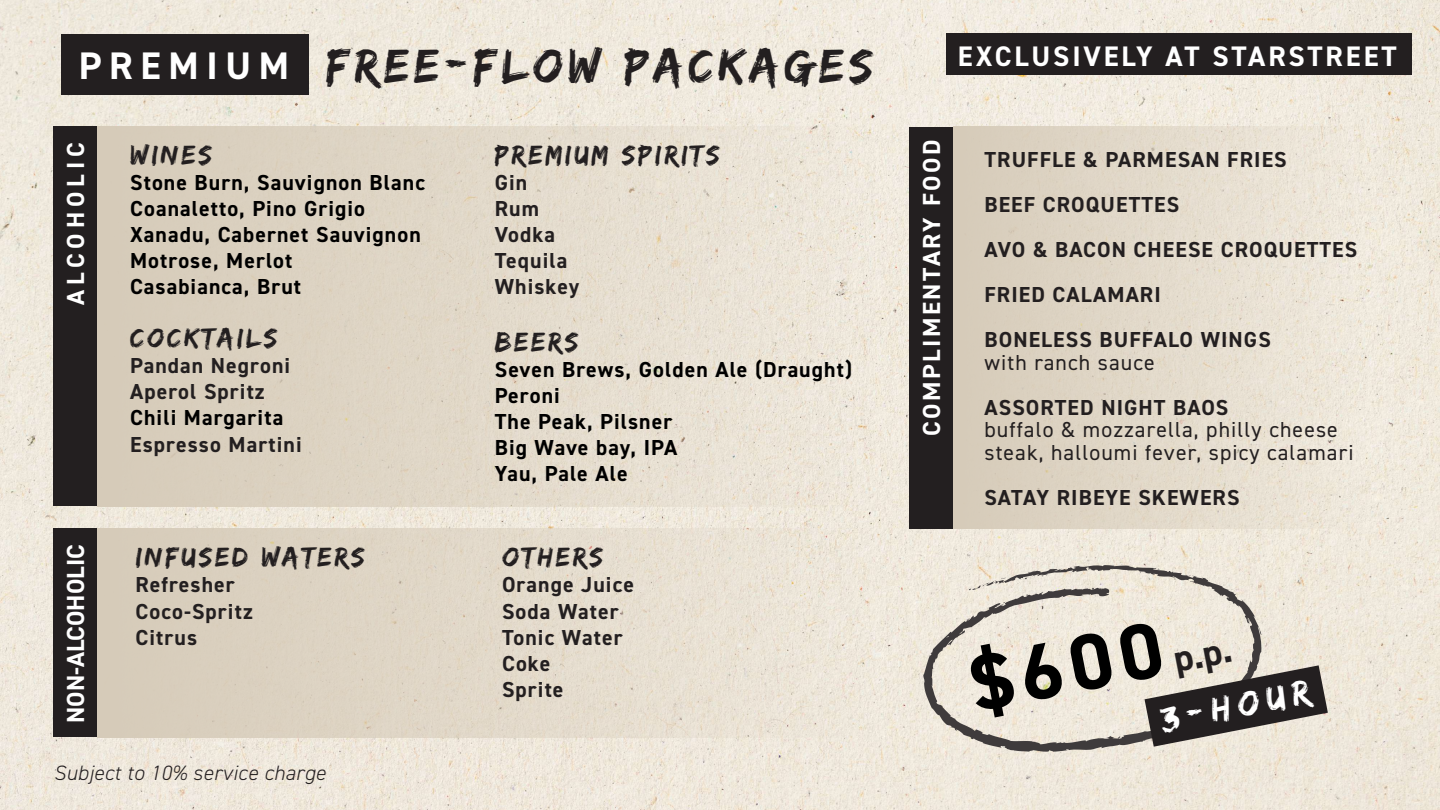
<style>
.page{position:relative;width:1440px;height:810px;background:#fff}
.page>*{position:absolute;margin:0;border:0;box-sizing:border-box;transform-origin:0 0}
.t1{font:700 79.05px "DIN2014";color:#000}
.t2{font:49.8px "Edo SZ";letter-spacing:.1em;color:#231f20}
.t3{font:700 38.47px "DIN2014";letter-spacing:.2em;color:#fff}
.t4{font:700 37.42px "DIN2014";color:#231f20}
.t5{font:36.53px "Edo SZ";color:#fff}
.t6{font:700 28.35px "DIN2014";letter-spacing:.1em;color:#fff}
.t7{font:28.2px "Edo SZ";letter-spacing:.1em;color:#231f20}
.t8{font:700 24.75px "DIN2014";letter-spacing:.1em;color:#fff}
.t9{font:700 24.75px "DIN2014";color:#fff}
.t10{font:700 24.75px "DIN2014";letter-spacing:.2em;color:#fff}
.t11{font:700 21.75px/26.1px "DIN2014";letter-spacing:.05em;color:#231f20}
.t12{font:700 21.75px/26.1px "DIN2014";letter-spacing:.05em;color:#000}
.t13{font:21.75px/22.5px "DIN2014";letter-spacing:.05em;color:#231f20}
.t14{font:italic 300 20.85px "DIN2014";letter-spacing:.025em;color:#231f20}
</style>
<div class="page">
<img style="left:0;top:0;width:1440px;height:810px">
<div style="left:54px;top:127px;width:43px;height:379px;background:#231f20"></div>
<div style="left:54px;top:529px;width:43px;height:208px;background:#231f20"></div>
<div style="left:61px;top:34px;width:247px;height:60px;background:#231f20"></div>
<div style="left:98px;top:127px;width:776px;height:379px;background:linear-gradient(to right,#d5cab8,#eee7db)"></div>
<div style="left:98px;top:529px;width:776px;height:208px;background:linear-gradient(to right,#d5cab8,#eee7da)"></div>
<div style="left:909px;top:127px;width:43px;height:402px;background:#231f20"></div>
<div style="left:953px;top:127px;width:412px;height:402px;background:linear-gradient(to right,#d6cbb9,#f0e9dd)"></div>
<svg style="left:923px;top:565px;width:339px;height:187px;background:#ddd7cb"></svg>
<svg style="left:1070px;top:567px;width:4px;height:6px"></svg>
<svg style="left:1239px;top:602px;width:6px;height:6px"></svg>
<svg style="left:1186px;top:575px;width:7px;height:7px"></svg>
<svg style="left:969px;top:584px;width:16px;height:7px"></svg>
<svg style="left:994px;top:578px;width:12px;height:6px"></svg>
<svg style="left:1023px;top:577px;width:7px;height:2px"></svg>
<svg style="left:1040px;top:569px;width:13px;height:8px"></svg>
<svg style="left:1145px;top:665px;width:183px;height:82px;background:#78736e"></svg>
<div style="left:946px;top:34px;width:466px;height:41px;background:#231f20"></div>
<h3 class="t3" style="left:79px;top:40px;width:212px">PREMIUM</h3>
<h2 class="t2" style="left:326px;top:37px;width:549px">FREE-FLOW PACKAGES</h2>
<p class="t10" style="left:59px;top:305px;width:164px;rotate:-90deg">ALCOHOLIC</p>
<p class="t9" style="left:59px;top:723px;width:180px;rotate:-90deg">NON-ALCOHOLIC</p>
<p class="t7" style="left:130px;top:138px;width:83px">WINES</p>
<p class="t12" style="left:130px;top:169px;width:296px">Stone Burn, Sauvignon Blanc<br>Coanaletto, Pino Grigio<br>Xanadu, Cabernet Sauvignon<br>Motrose, Merlot<br>Casabianca, Brut</p>
<p class="t7" style="left:130px;top:322px;width:149px">COCKTAILS</p>
<p class="t11" style="left:130px;top:352px;width:162px">Pandan Negroni<br>Aperol Spritz</p>
<p class="t12" style="left:130px;top:405px;width:155px">Chili Margarita</p>
<p class="t11" style="left:130px;top:431px;width:173px">Espresso Martini</p>
<p class="t7" style="left:136px;top:541px;width:231px">INFUSED WATERS</p>
<p class="t11" style="left:136px;top:572px;width:119px">Refresher<br>Coco-Spritz<br>Citrus</p>
<p class="t14" style="left:54px;top:760px;width:274px">Subject to 10% service charge</p>
<p class="t7" style="left:495px;top:138px;width:226px">PREMIUM SPIRITS</p>
<p class="t11" style="left:495px;top:169px;width:86px">Gin<br>Rum<br>Vodka<br>Tequila<br>Whiskey</p>
<p class="t7" style="left:495px;top:325px;width:85px">BEERS</p>
<p class="t12" style="left:495px;top:356px;width:359px">Seven Brews, Golden Ale (Draught)<br>Peroni<br>The Peak, Pilsner<br>Big Wave bay, IPA<br>Yau, Pale Ale</p>
<p class="t7" style="left:502px;top:541px;width:103px">OTHERS</p>
<p class="t11" style="left:502px;top:572px;width:133px">Orange Juice<br>Soda Water<br>Tonic Water<br>Coke<br>Sprite</p>
<h3 class="t6" style="left:958px;top:37px;width:440px">EXCLUSIVELY AT STARSTREET</h3>
<p class="t8" style="left:915px;top:436px;width:298px;rotate:-90deg">COMPLIMENTARY FOOD</p>
<p class="t11" style="left:984px;top:137px;width:374px;line-height:45px">TRUFFLE &amp; PARMESAN FRIES<br>BEEF CROQUETTES<br>AVO &amp; BACON CHEESE CROQUETTES<br>FRIED CALAMARI<br>BONELESS BUFFALO WINGS</p>
<p class="t13" style="left:984px;top:351px;width:172px">with ranch sauce</p>
<p class="t11" style="left:984px;top:394px;width:245px">ASSORTED NIGHT BAOS</p>
<p class="t13" style="left:984px;top:418px;width:371px">buffalo &amp; mozzarella, philly cheese steak, halloumi fever, spicy calamari</p>
<p class="t11" style="left:984px;top:484px;width:257px">SATAY RIBEYE SKEWERS</p>
<h1 class="t1" style="left:961px;top:633px;width:196px;rotate:-11deg">$600</h1>
<h3 class="t4" style="left:1169px;top:635px;width:60px;rotate:-11deg">p.p.</h3>
<h3 class="t5" style="left:1156px;top:699px;width:154px;rotate:-11deg">3-HOUR</h3>
</div>
